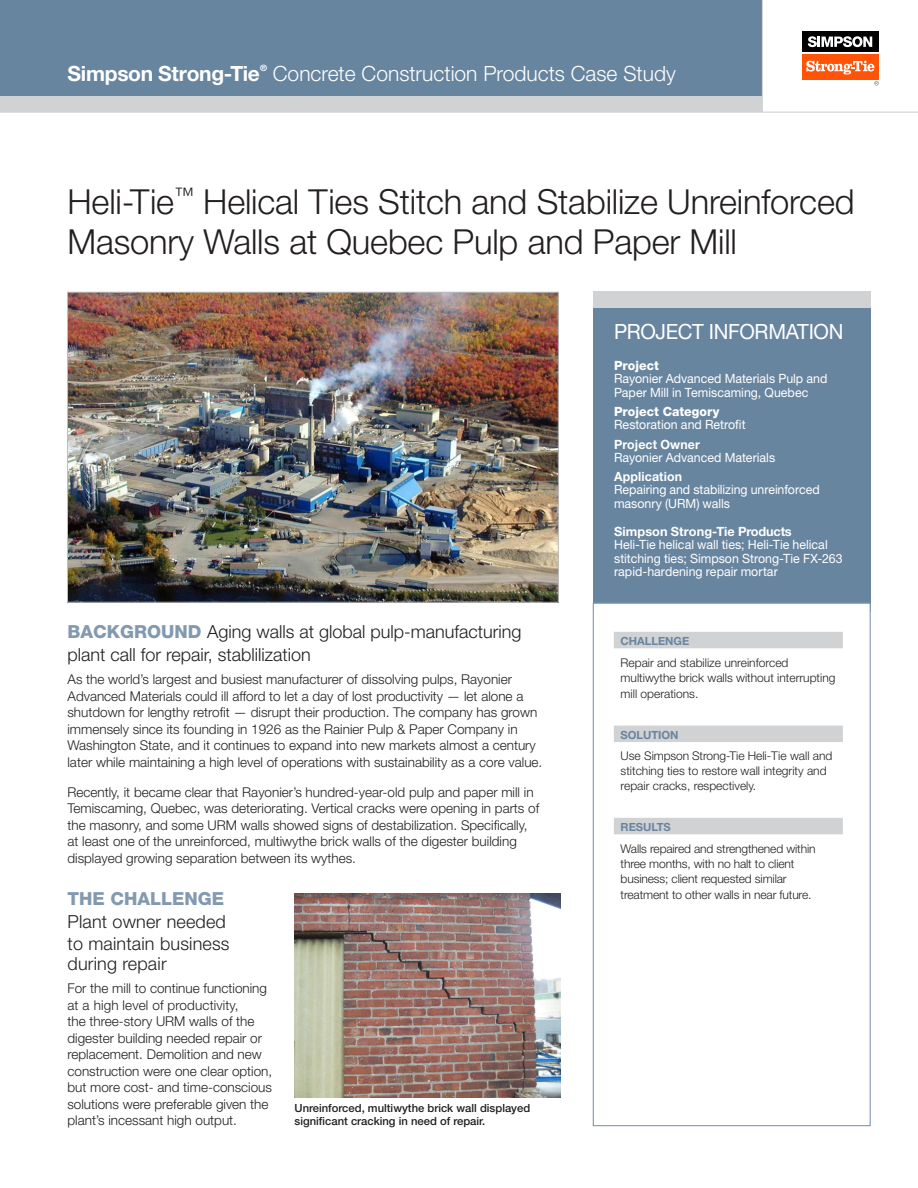
<style>
.page{position:relative;width:918px;height:1188px;background:#fff}
.page>*{position:absolute;margin:0;border:0;box-sizing:border-box;transform-origin:0 0}
.title_case_header{font:300 34.5px/40.5px "Helvetica Neue LT Std";letter-spacing:-.005em;color:#231f20}
.t1{font:300 21px "Helvetica Neue LT Std";color:#fff}
.Picture_Caption{font:21px "Helvetica Neue LT Std";letter-spacing:-.015em;color:#fff}
.t2{font:700 21px "Helvetica Neue LT Std";letter-spacing:-.015em;color:#fff}
.paragraph_body_9_11{font:300 18px/22.5px "Helvetica Neue LT Std";color:#231f20}
.paragraph_body_9_11-2{font:300 13.5px/16.5px "Helvetica Neue LT Std";color:#231f20}
.Picture_Caption-2{font:12.75px/13.5px "Helvetica Neue LT Std";color:#fff}
.paragraph_body_8_10{font:12.75px/13.5px "Helvetica Neue LT Std";color:#fff}
.paragraph_body_8_10-2{font:300 12px/15px "Helvetica Neue LT Std";color:#231f20}
.t3{font:500 11.25px/13.5px "Helvetica Neue LT Std";color:#231f20}
.Sidebar_HEAD{font:700 11.25px "Helvetica Neue LT Std";letter-spacing:-.005em;color:#68859f}
.t4{font:700 8.7px "Helvetica Neue LT Std";color:#fff}
.s1{font-weight:800;color:#8299b0}
.s2{font-weight:800}
.s3{font-weight:700}
</style>
<div class="page">
<div style="left:0;top:91px;width:762px;height:21px;background:#d1d2d4"></div>
<div style="left:802px;top:54px;width:77px;height:26px;background:#ff5308"></div>
<div style="left:802px;top:32px;width:77px;height:20px;background:#000"></div>
<svg style="left:808px;top:36px;width:64px;height:11px"></svg>
<svg style="left:806px;top:61px;width:68px;height:14px"></svg>
<svg style="left:874px;top:81px;width:5px;height:4px"></svg>
<div style="left:0;top:0;width:762px;height:96px;background:#68859f"></div>
<hr style="left:762px;top:0;width:1px;height:112px;background:#d1d2d4">
<hr style="left:0;top:112px;width:918px;height:1px;background:#d1d2d4">
<div style="left:593px;top:306px;width:278px;height:306px;background:#68859f"></div>
<div style="left:593px;top:603px;width:278px;height:523px;background:#fff;border:1px solid #8299b0"></div>
<img style="left:69px;top:294px;width:488px;height:307px">
<div style="left:67px;top:292px;width:492px;height:311px;border:1px solid #bcbdc0"></div>
<div style="left:614px;top:632px;width:229px;height:16px;background:#d1d2d4"></div>
<div style="left:614px;top:726px;width:229px;height:16px;background:#d1d2d4"></div>
<div style="left:614px;top:818px;width:229px;height:16px;background:#d1d2d4"></div>
<div style="left:593px;top:292px;width:278px;height:16px;background:#d1d2d4"></div>
<img style="left:295px;top:893px;width:266px;height:204px">
<h2 class="t2" style="left:68px;top:60px;width:194px">Simpson Strong-Tie</h2>
<p class="t4" style="left:260px;top:63px;width:8px">®</p>
<h2 class="t1" style="left:273px;top:60px;width:405px">Concrete Construction Products Case Study</h2>
<p class="title_case_header" style="left:68px;top:180px;width:789px">Heli-Tie<sup>™</sup> Helical Ties Stitch and Stabilize Unreinforced<br>Masonry Walls at Quebec Pulp and Paper Mill</p>
<p class="Picture_Caption" style="left:614px;top:319px;width:231px">PROJECT INFORMATION</p>
<p class="paragraph_body_9_11" style="left:68px;top:620px;width:456px"><span class="s1">BACKGROUND</span> Aging walls at global pulp-manufacturing plant call for repair, stablilization</p>
<p class="paragraph_body_9_11-2" style="left:68px;top:671px;width:476px">As the world’s largest and busiest manufacturer of dissolving pulps, Rayonier Advanced Materials could ill afford to let a day of lost productivity — let alone a shutdown for lengthy retrofit — disrupt their production. The company has grown immensely since its founding in 1926 as the Rainier Pulp &amp; Paper Company in Washington State, and it continues to expand into new markets almost a century later while maintaining a high level of operations with sustainability as a core value.</p>
<p class="paragraph_body_9_11-2" style="left:68px;top:783px;width:473px">Recently, it became clear that Rayonier’s hundred-year-old pulp and paper mill in Temiscaming, Quebec, was deteriorating. Vertical cracks were opening in parts of the masonry, and some URM walls showed signs of destabilization. Specifically, at least one of the unreinforced, multiwythe brick walls of the digester building displayed growing separation between its wythes.</p>
<p class="paragraph_body_9_11" style="left:68px;top:887px;width:164px"><span class="s1">THE CHALLENGE<br></span>Plant owner needed to maintain business</p>
<p class="paragraph_body_9_11" style="left:68px;top:952px;width:101px">during repair</p>
<p class="paragraph_body_9_11-2" style="left:68px;top:980px;width:206px">For the mill to continue functioning at a high level of productivity,<br>the three-story URM walls of the digester building needed repair or replacement. Demolition and new construction were one clear option, but more cost- and time-conscious solutions were preferable given the plant’s incessant high output.</p>
<p class="t3" style="left:295px;top:1101px;width:237px">Unreinforced, multiwythe brick wall displayed significant cracking in need of repair.</p>
<p class="Picture_Caption-2" style="left:614px;top:358px;width:215px"><span class="s2">Project<br></span>Rayonier Advanced Materials Pulp and<br>Paper Mill in Temiscaming, Quebec</p>
<p class="Picture_Caption-2" style="left:614px;top:404px;width:133px"><span class="s2">Project Category<br></span>Restoration and Retrofit</p>
<p class="Picture_Caption-2" style="left:614px;top:438px;width:163px"><span class="s3">Project Owner<br></span>Rayonier Advanced Materials</p>
<p class="Picture_Caption-2" style="left:614px;top:470px;width:207px"><span class="s3">Application<br></span>Repairing and stabilizing unreinforced masonry (URM) walls</p>
<p class="paragraph_body_8_10" style="left:614px;top:524px;width:230px"><span class="s3">Simpson Strong-Tie Products<br></span>Heli-Tie helical wall ties; Heli-Tie helical stitching ties; Simpson Strong-Tie FX-263 rapid-hardening repair mortar</p>
<p class="Sidebar_HEAD" style="left:621px;top:634px;width:70px">CHALLENGE</p>
<p class="paragraph_body_8_10-2" style="left:621px;top:655px;width:216px">Repair and stabilize unreinforced multiwythe brick walls without interrupting</p>
<p class="paragraph_body_8_10-2" style="left:621px;top:686px;width:79px">mill operations.</p>
<p class="Sidebar_HEAD" style="left:621px;top:728px;width:59px">SOLUTION</p>
<p class="paragraph_body_8_10-2" style="left:621px;top:748px;width:213px">Use Simpson Strong-Tie Heli-Tie wall and stitching ties to restore wall integrity and repair cracks, respectively.</p>
<p class="Sidebar_HEAD" style="left:621px;top:820px;width:52px">RESULTS</p>
<p class="paragraph_body_8_10-2" style="left:621px;top:841px;width:196px">Walls repaired and strengthened within three months, with no halt to client business; client requested similar</p>
<p class="paragraph_body_8_10-2" style="left:621px;top:887px;width:192px">treatment to other walls in near future.</p>
</div>
